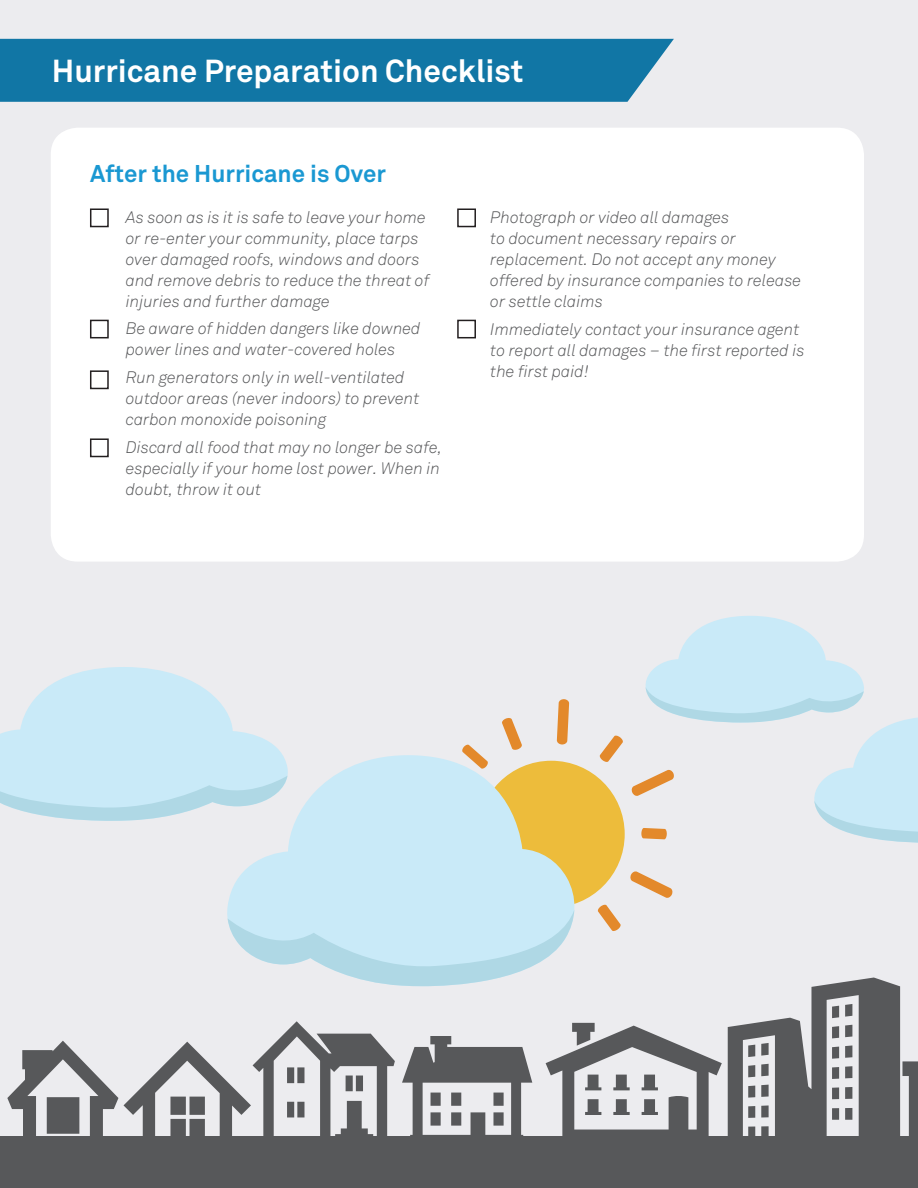
<style>
.page{position:relative;width:918px;height:1188px;background:#ececef}
.page>*{position:absolute;margin:0;border:0;box-sizing:border-box;transform-origin:0 0}
.t1{font:700 31.5px "Akkurat";color:#fff}
.t2{font:700 24px "Akkurat";color:#1a98d2}
.t3{font:italic 300 16.5px/21px "Akkurat";color:#57585a}
</style>
<div class="page">
<svg style="left:0;top:667px;width:283px;height:103px;fill:#c9eaf8"></svg>
<svg style="left:0;top:770px;width:226px;height:51px"></svg>
<div style="left:51px;top:128px;width:813px;height:434px;background:#fff;border-radius:27px"></div>
<div style="left:0;top:39px;width:674px;height:63px;background:#1176a5"></div>
<div style="left:90px;top:209px;width:19px;height:18px;border:2px solid #231f20"></div>
<div style="left:457px;top:209px;width:19px;height:18px;border:2px solid #231f20"></div>
<div style="left:457px;top:320px;width:19px;height:18px;border:2px solid #231f20"></div>
<div style="left:90px;top:320px;width:19px;height:18px;border:2px solid #231f20"></div>
<div style="left:90px;top:370px;width:19px;height:19px;border:2px solid #231f20"></div>
<div style="left:90px;top:438px;width:19px;height:19px;border:2px solid #231f20"></div>
<svg style="left:599px;top:735px;width:24px;height:27px"></svg>
<svg style="left:557px;top:699px;width:12px;height:46px"></svg>
<svg style="left:502px;top:718px;width:20px;height:32px"></svg>
<svg style="left:462px;top:744px;width:18px;height:11px"></svg>
<div style="left:478px;top:761px;width:147px;height:147px;background:#edbc3b;border-radius:50%"></div>
<svg style="left:226px;top:755px;width:351px;height:116px;fill:#c9eaf8"></svg>
<svg style="left:631px;top:616px;width:287px;height:227px"></svg>
<svg style="left:7px;top:1041px;width:111px;height:95px"></svg>
<svg style="left:124px;top:871px;width:794px;height:265px"></svg>
<div style="left:0;top:1136px;width:918px;height:24px;background:#57585a"></div>
<div style="left:0;top:1155px;width:918px;height:33px;background:#57585a"></div>
<h1 class="t1" style="left:52px;top:51px;width:473px">Hurricane Preparation Checklist</h1>
<h2 class="t2" style="left:90px;top:159px;width:297px">After the Hurricane is Over</h2>
<p class="t3" style="left:126px;top:207px;width:305px">As soon as is it is safe to leave your home or re-enter your community, place tarps over damaged roofs, windows and doors and remove debris to reduce the threat of injuries and further damage</p>
<p class="t3" style="left:126px;top:319px;width:296px">Be aware of hidden dangers like downed power lines and water-covered holes</p>
<p class="t3" style="left:126px;top:367px;width:295px">Run generators only in well-ventilated outdoor areas (never indoors) to prevent carbon monoxide poisoning</p>
<p class="t3" style="left:126px;top:437px;width:318px">Discard all food that may no longer be safe, especially if your home lost power. When in doubt, throw it out</p>
<p class="t3" style="left:490px;top:207px;width:312px">Photograph or video all damages<br>to document necessary repairs or replacement. Do not accept any money offered by insurance companies to release or settle claims</p>
<p class="t3" style="left:490px;top:319px;width:316px">Immediately contact your insurance agent to report all damages – the first reported is the first paid!</p>
</div>
